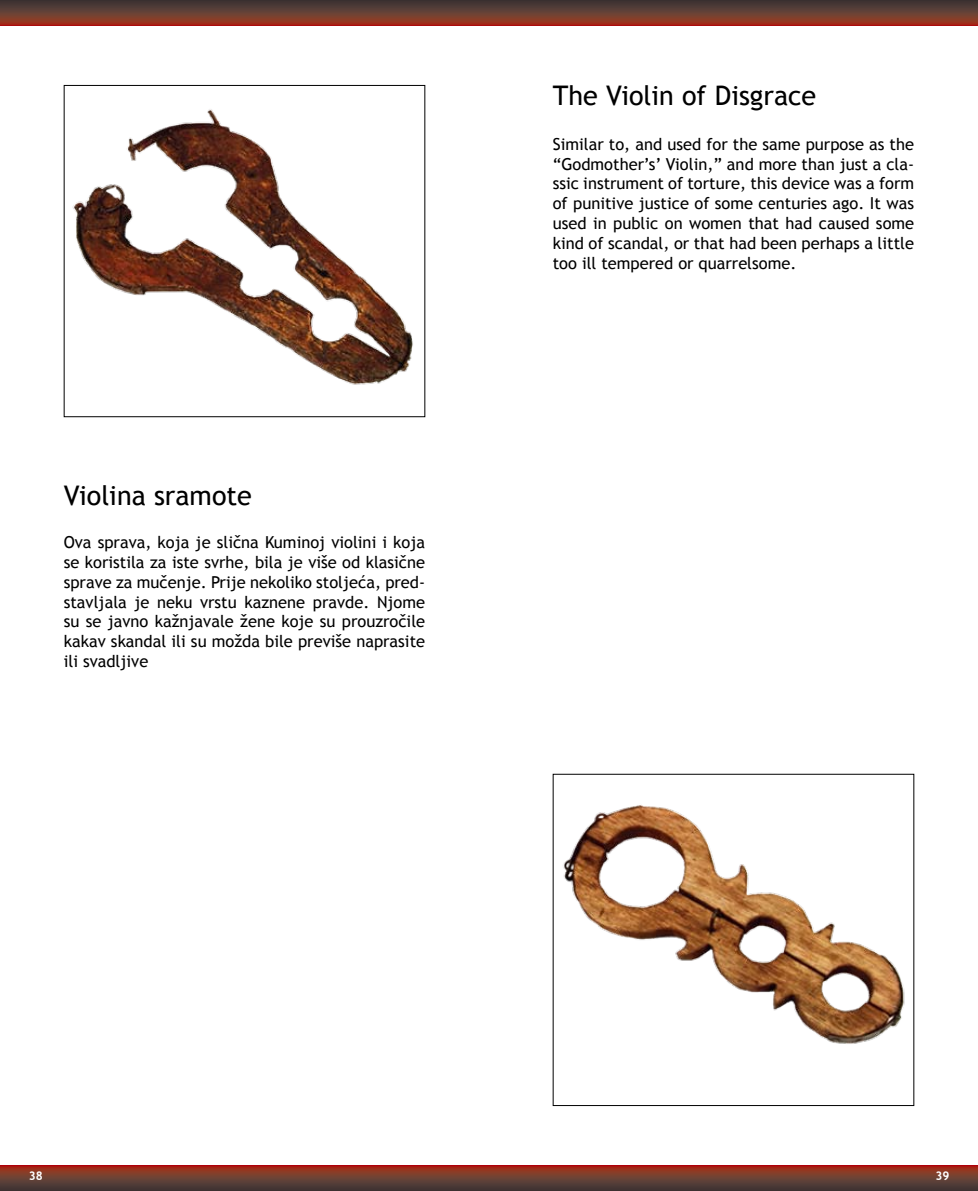
<style>
.page{position:relative;width:978px;height:1191px;background:#fff}
.page>*{position:absolute;margin:0;border:0;box-sizing:border-box;transform-origin:0 0}
.t1{font:27px "Trebuchet MS";color:#000}
.t2{font:16.5px/19.8px "Trebuchet MS";color:#000;text-align:justify}
.t3{font:700 12px "Trebuchet MS";color:#fff}
</style>
<div class="page">
<img style="left:72px;top:109px;width:341px;height:276px">
<img style="left:563px;top:805px;width:342px;height:239px">
<div style="left:553px;top:774px;width:361px;height:332px;border:1px solid #000"></div>
<div style="left:64px;top:85px;width:361px;height:332px;border:1px solid #000"></div>
<svg style="left:489px;top:0;width:489px;height:26px;background:#6c372d"></svg>
<svg style="left:0;top:0;width:489px;height:26px;background:#6c372d"></svg>
<svg style="left:0;top:1165px;width:489px;height:26px;background:#6f362c"></svg>
<svg style="left:489px;top:1165px;width:489px;height:26px;background:#6f362c"></svg>
<h1 class="t1" style="left:64px;top:479px;width:190px">Violina sramote</h1>
<p class="t2" style="left:64px;top:532px;width:363px">Ova sprava, koja je slična Kuminoj violini i koja se koristila za iste svrhe, bila je više od klasične sprave za mučenje. Prije nekoliko stoljeća, pred&shy;stavljala je neku vrstu kaznene pravde. Njome su se javno kažnjavale žene koje su prouzročile kakav skandal ili su možda bile previše naprasite ili svadljive</p>
<h1 class="t1" style="left:553px;top:79px;width:265px">The Violin of Disgrace</h1>
<p class="t2" style="left:553px;top:134px;width:363px">Similar to, and used for the same purpose as the “Godmother’s’ Violin,” and more than just a cla&shy;ssic instrument of torture, this device was a form of punitive justice of some centuries ago. It was used in public on women that had caused some kind of scandal, or that had been perhaps a little too ill tempered or quarrelsome.</p>
<p class="t3" style="left:29px;top:1168px;width:16px">38</p>
<p class="t3" style="left:936px;top:1168px;width:16px">39</p>
</div>
